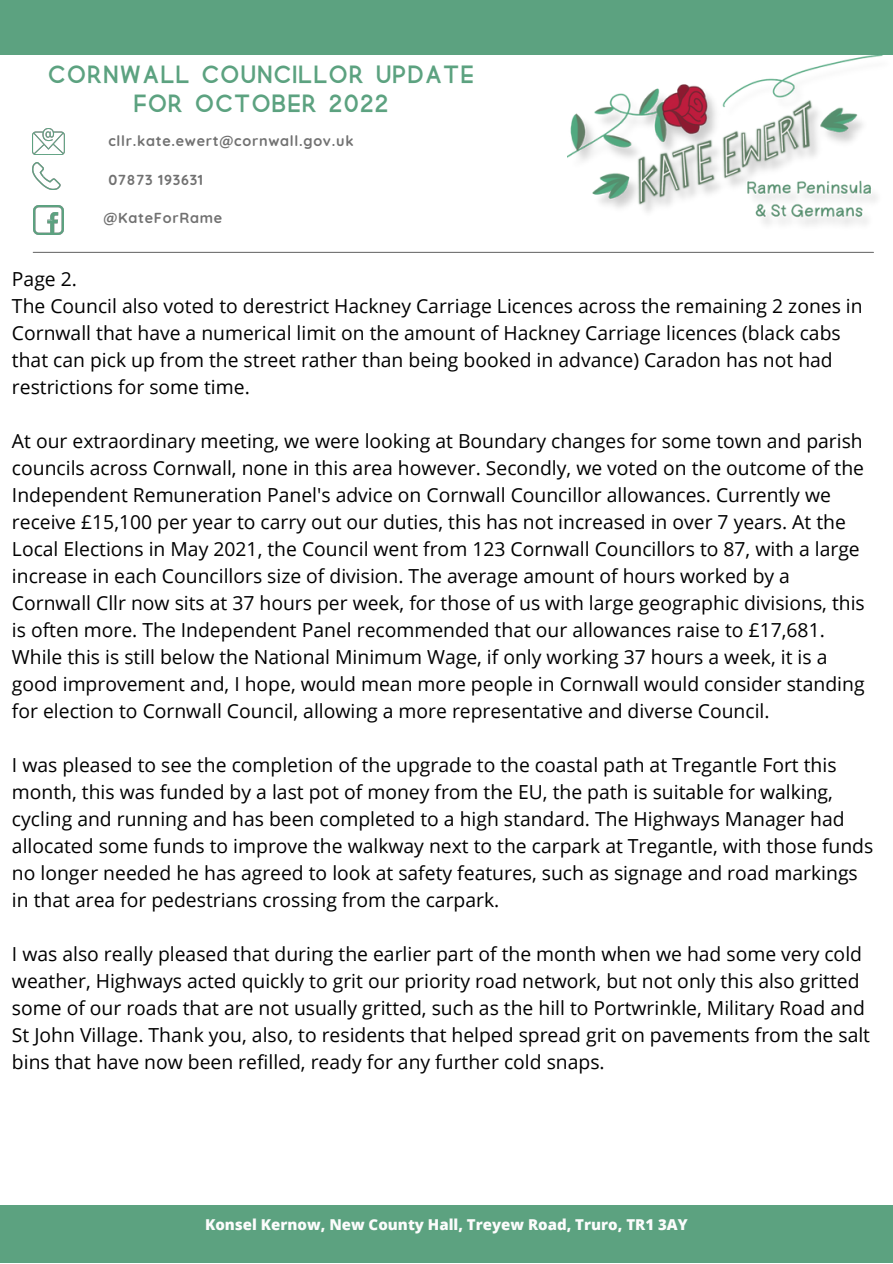
<style>
.page{position:relative;width:893px;height:1264px;background:#fff}
.page>*{position:absolute;margin:0;border:0;box-sizing:border-box;transform-origin:0 0}
.t1{font:700 21.3px/29.5px "Quick";color:#5ca280;text-align:center}
.t2{font:19.35px/27px "Open Sans";color:#000}
.t3{font:800 15px "Open Sans";color:#fcfcfc}
.t4{font:700 14.4px "Quicksand";letter-spacing:.05em;color:#717171}
</style>
<div class="page">
<div style="left:0;top:0;width:892px;height:54px;background:#5ca280"></div>
<div style="left:0;top:1205px;width:892px;height:57px;background:#5ca280"></div>
<img style="left:567px;top:54px;width:325px;height:199px">
<img style="left:33px;top:128px;width:31px;height:26px">
<img style="left:33px;top:163px;width:28px;height:27px">
<img style="left:34px;top:205px;width:29px;height:30px">
<hr style="left:33px;top:252px;width:840px;height:1px;background:#717171">
<p class="t1" style="left:48px;top:61px;width:428px">CORNWALL COUNCILLOR UPDATE<br>FOR OCTOBER 2022</p>
<p class="t4" style="left:108px;top:131px;width:247px">cllr.kate.ewert@cornwall.gov.uk</p>
<p class="t4" style="left:108px;top:170px;width:96px">07873 193631</p>
<p class="t4" style="left:104px;top:209px;width:120px">@KateForRame</p>
<p class="t2" style="left:12px;top:265px;width:852px">Page 2.<br>The Council also voted to derestrict Hackney Carriage Licences across the remaining 2 zones in Cornwall that have a numerical limit on the amount of Hackney Carriage licences (black cabs that can pick up from the street rather than being booked in advance) Caradon has not had restrictions for some time.</p>
<p class="t2" style="left:12px;top:427px;width:854px">At our extraordinary meeting, we were looking at Boundary changes for some town and parish councils across Cornwall, none in this area however. Secondly, we voted on the outcome of the Independent Remuneration Panel's advice on Cornwall Councillor allowances. Currently we receive £15,100 per year to carry out our duties, this has not increased in over 7 years. At the Local Elections in May 2021, the Council went from 123 Cornwall Councillors to 87, with a large increase in each Councillors size of division. The average amount of hours worked by a Cornwall Cllr now sits at 37 hours per week, for those of us with large geographic divisions, this is often more. The Independent Panel recommended that our allowances raise to £17,681.<br>While this is still below the National Minimum Wage, if only working 37 hours a week, it is a good improvement and, I hope, would mean more people in Cornwall would consider standing for election to Cornwall Council, allowing a more representative and diverse Council.</p>
<p class="t2" style="left:12px;top:751px;width:862px">I was pleased to see the completion of the upgrade to the coastal path at Tregantle Fort this month, this was funded by a last pot of money from the EU, the path is suitable for walking, cycling and running and has been completed to a high standard. The Highways Manager had allocated some funds to improve the walkway next to the carpark at Tregantle, with those funds no longer needed he has agreed to look at safety features, such as signage and road markings in that area for pedestrians crossing from the carpark.</p>
<p class="t2" style="left:12px;top:940px;width:859px">I was also really pleased that during the earlier part of the month when we had some very cold weather, Highways acted quickly to grit our priority road network, but not only this also gritted some of our roads that are not usually gritted, such as the hill to Portwrinkle, Military Road and St John Village. Thank you, also, to residents that helped spread grit on pavements from the salt bins that have now been refilled, ready for any further cold snaps.</p>
<p class="t3" style="left:205px;top:1213px;width:484px">Konsel Kernow, New County Hall, Treyew Road, Truro, TR1 3AY</p>
</div>
